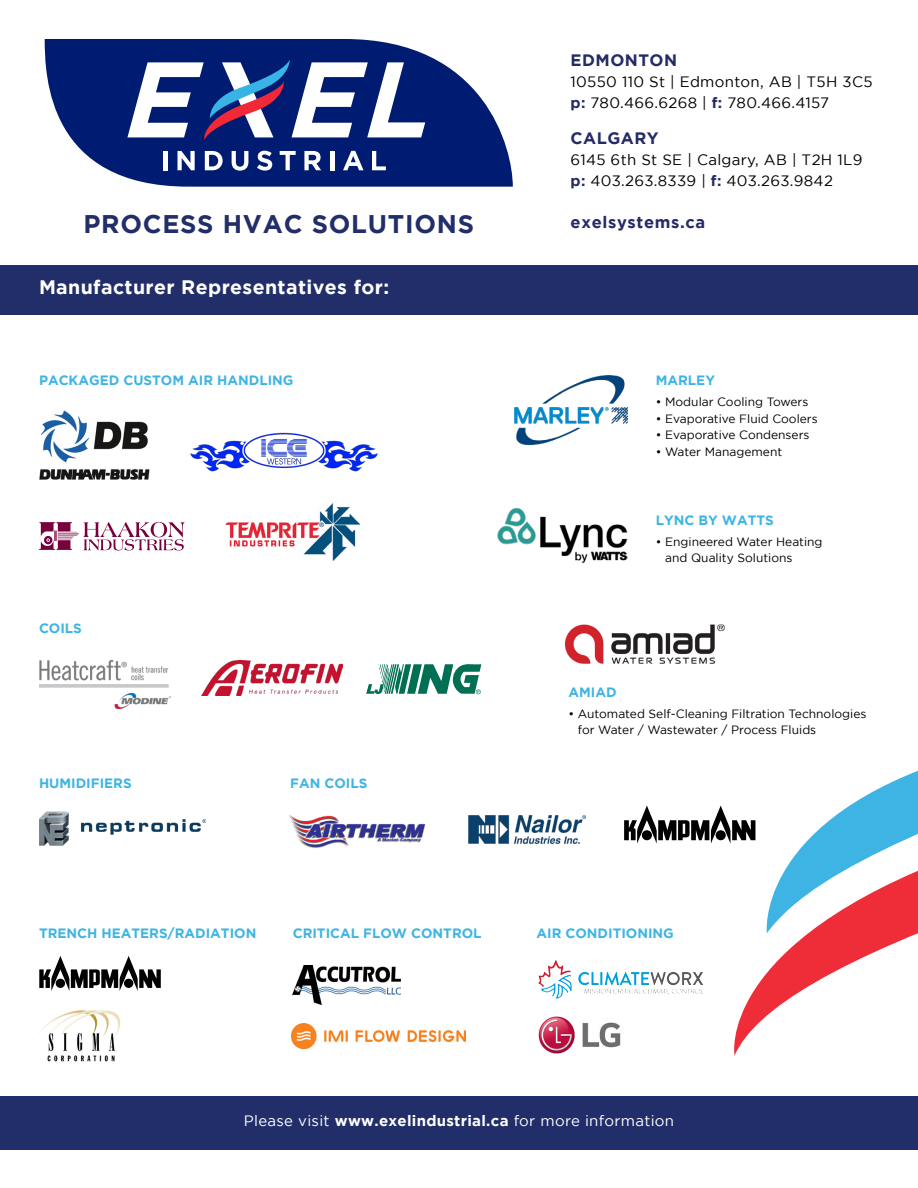
<style>
.page{position:relative;width:918px;height:1188px;background:#fff}
.page>*{position:absolute;margin:0;border:0;box-sizing:border-box;transform-origin:0 0}
.t1{font:700 25.5px "Gotham";letter-spacing:.03em;color:#222e69}
.t2{font:700 19.5px "Gotham";letter-spacing:.02em;color:#fff}
.t3{font:700 16.5px "Gotham";letter-spacing:.03em;color:#242b65}
.t4{font:15px/21px "Gotham";letter-spacing:.02em;color:#000}
.t5{font:15px "Gotham";letter-spacing:.02em;color:#fff}
.t6{font:700 13.5px "Gotham";color:#3eb4e4}
.t7{font:12px/16.5px "Gotham";color:#000}
.s1{font-weight:700;color:#242b65}
.s2{font-weight:700}
</style>
<div class="page">
<div style="left:0;top:1096px;width:918px;height:54px;background:#222e69"></div>
<svg style="left:720px;top:805px;width:198px;height:251px"></svg>
<svg style="left:755px;top:770px;width:163px;height:163px"></svg>
<img style="left:39px;top:410px;width:111px;height:70px">
<img style="left:190px;top:432px;width:188px;height:40px">
<img style="left:39px;top:660px;width:131px;height:49px">
<img style="left:202px;top:660px;width:140px;height:35px">
<img style="left:289px;top:814px;width:137px;height:34px">
<img style="left:468px;top:815px;width:118px;height:29px">
<img style="left:40px;top:1010px;width:81px;height:52px">
<img style="left:226px;top:504px;width:134px;height:57px">
<img style="left:565px;top:624px;width:160px;height:40px">
<div style="left:0;top:265px;width:918px;height:49px;background:#222e69"></div>
<svg style="left:45px;top:39px;width:468px;height:148px;fill:#001b72"></svg>
<svg style="left:127px;top:60px;width:298px;height:80px"></svg>
<hr style="left:163px;top:151px;width:4px;height:19px;background:#fff">
<svg style="left:178px;top:151px;width:17px;height:19px"></svg>
<svg style="left:205px;top:151px;width:18px;height:19px"></svg>
<svg style="left:232px;top:151px;width:16px;height:20px"></svg>
<svg style="left:257px;top:151px;width:15px;height:20px"></svg>
<svg style="left:280px;top:151px;width:16px;height:19px"></svg>
<svg style="left:304px;top:151px;width:17px;height:19px"></svg>
<hr style="left:330px;top:151px;width:4px;height:19px;background:#fff">
<svg style="left:343px;top:151px;width:21px;height:19px"></svg>
<svg style="left:372px;top:151px;width:14px;height:19px"></svg>
<svg style="left:39px;top:522px;width:146px;height:29px"></svg>
<svg style="left:366px;top:664px;width:115px;height:30px"></svg>
<img style="left:39px;top:811px;width:166px;height:35px">
<svg style="left:624px;top:806px;width:131px;height:38px"></svg>
<svg style="left:39px;top:956px;width:122px;height:35px"></svg>
<img style="left:293px;top:966px;width:108px;height:38px">
<img style="left:291px;top:1023px;width:175px;height:26px">
<img style="left:538px;top:960px;width:142px;height:27px">
<img style="left:538px;top:1017px;width:83px;height:37px">
<img style="left:514px;top:375px;width:113px;height:70px">
<img style="left:497px;top:507px;width:130px;height:56px">
<h1 class="t1" style="left:83px;top:209px;width:392px">PROCESS HVAC SOLUTIONS</h1>
<h2 class="t2" style="left:39px;top:276px;width:352px">Manufacturer Representatives for:</h2>
<p class="t6" style="left:39px;top:373px;width:256px">PACKAGED CUSTOM AIR HANDLING</p>
<p class="t6" style="left:39px;top:621px;width:44px">COILS</p>
<p class="t6" style="left:39px;top:775px;width:94px">HUMIDIFIERS</p>
<p class="t6" style="left:290px;top:775px;width:79px">FAN COILS</p>
<h3 class="t3" style="left:571px;top:51px;width:108px">EDMONTON</h3>
<p class="t4" style="left:571px;top:71px;width:304px">10550 110 St | Edmonton, AB | T5H 3C5 <span class="s1">p:</span> 780.466.6268 | <span class="s1">f:</span> 780.466.4157</p>
<h3 class="t3" style="left:571px;top:129px;width:90px">CALGARY</h3>
<p class="t4" style="left:571px;top:149px;width:293px">6145 6th St SE | Calgary, AB | T2H 1L9 <span class="s1">p:</span> 403.263.8339 | <span class="s1">f:</span> 403.263.9842</p>
<h3 class="t3" style="left:571px;top:213px;width:136px">exelsystems.ca</h3>
<p class="t6" style="left:656px;top:373px;width:61px">MARLEY</p>
<p class="t7" style="left:656px;top:394px;width:154px">• Modular Cooling Towers</p>
<p class="t7" style="left:656px;top:410px;width:163px">• Evaporative Fluid Coolers</p>
<p class="t7" style="left:656px;top:427px;width:155px">• Evaporative Condensers</p>
<p class="t7" style="left:656px;top:443px;width:128px">• Water Management</p>
<p class="t6" style="left:656px;top:512px;width:120px">LYNC BY WATTS</p>
<p class="t7" style="left:665px;top:533px;width:159px;text-indent:-9px">• Engineered Water Heating and Quality Solutions</p>
<p class="t6" style="left:568px;top:684px;width:50px">AMIAD</p>
<p class="t7" style="left:578px;top:705px;width:290px;text-indent:-9px">• Automated Self-Cleaning Filtration Technologies for Water / Wastewater / Process Fluids</p>
<p class="t6" style="left:39px;top:926px;width:219px">TRENCH HEATERS/RADIATION</p>
<p class="t6" style="left:293px;top:926px;width:190px">CRITICAL FLOW CONTROL</p>
<p class="t6" style="left:536px;top:926px;width:139px">AIR CONDITIONING</p>
<p class="t5" style="left:244px;top:1112px;width:432px">Please visit <span class="s2">www.exelindustrial.ca</span> for more information</p>
</div>
